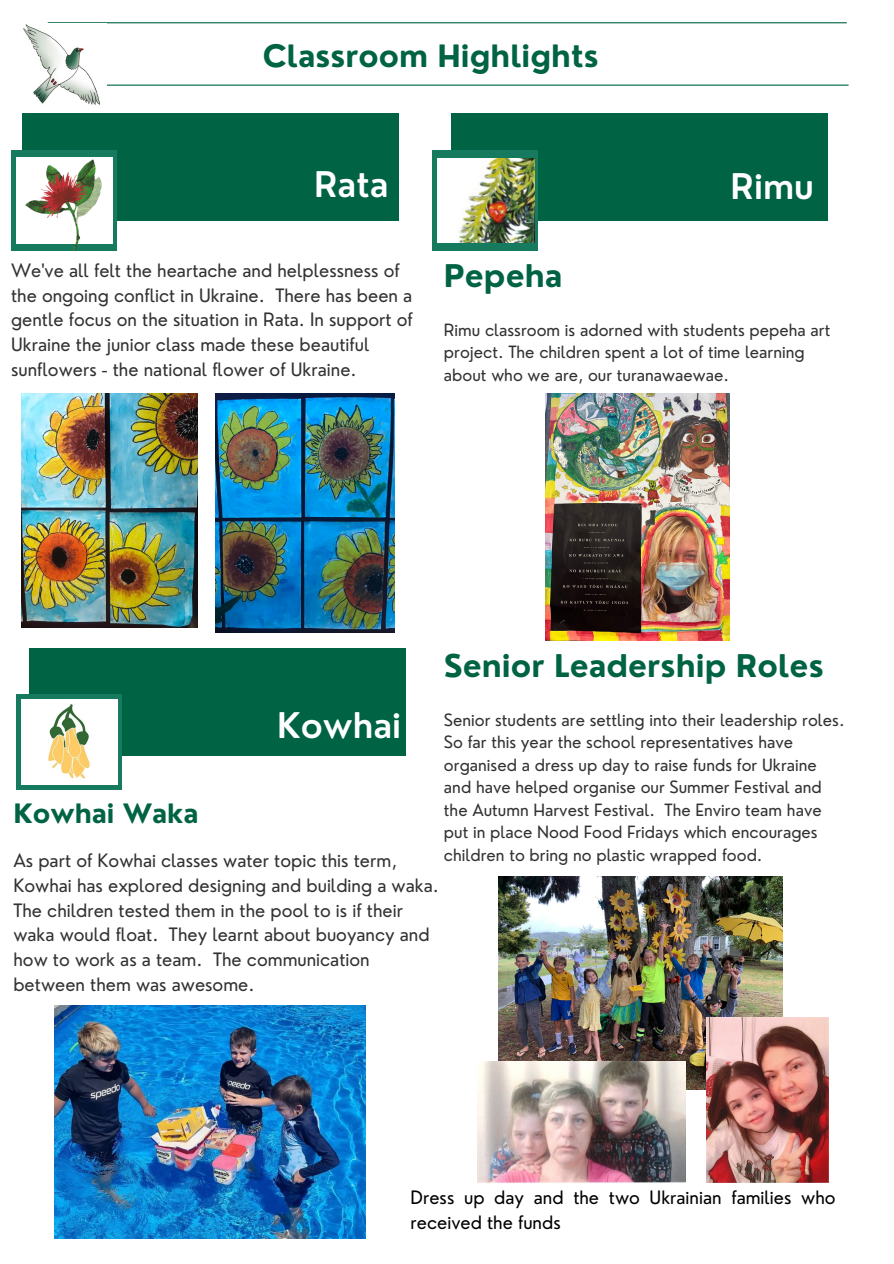
<style>
.page{position:relative;width:894px;height:1264px;background:#fff}
.page>*{position:absolute;margin:0;border:0;box-sizing:border-box;transform-origin:0 0}
.t1{font:600 34.5px "Nourd";color:#fff}
.t2{font:700 30.45px "Nourd";color:#006344}
.t3{font:700 30px "Nourd";color:#006344}
.t4{font:700 26.1px "Nourd";color:#006344}
.t5{font:18px/24.8px "Nourd";color:#323232}
.t6{font:18px/24.8px "Nourd";color:#000}
.t7{font:16.5px/22.5px "Nourd";color:#323232}
</style>
<div class="page">
<hr style="left:48px;top:22px;width:798px;height:1px;background:#006344">
<hr style="left:50px;top:85px;width:798px;height:1px;background:#006344">
<img style="left:23px;top:24px;width:84px;height:81px">
<div style="left:22px;top:113px;width:376px;height:107px;background:#006344"></div>
<div style="left:11px;top:150px;width:106px;height:100px;background:#157a5e"></div>
<div style="left:30px;top:648px;width:376px;height:107px;background:#006344"></div>
<div style="left:16px;top:694px;width:105px;height:96px;background:#157a5e"></div>
<img style="left:22px;top:699px;width:96px;height:85px">
<div style="left:451px;top:113px;width:376px;height:107px;background:#006344"></div>
<div style="left:16px;top:157px;width:97px;height:87px;background:#fff"></div>
<img style="left:25px;top:160px;width:78px;height:91px">
<div style="left:432px;top:150px;width:106px;height:100px;background:#157a5e"></div>
<img style="left:437px;top:158px;width:97px;height:85px">
<img style="left:22px;top:393px;width:176px;height:234px">
<img style="left:216px;top:393px;width:178px;height:239px">
<img style="left:55px;top:1005px;width:310px;height:233px">
<img style="left:498px;top:876px;width:283px;height:213px">
<img style="left:477px;top:1061px;width:208px;height:122px">
<img style="left:706px;top:1017px;width:122px;height:165px">
<img style="left:545px;top:393px;width:184px;height:247px">
<p class="t3" style="left:263px;top:37px;width:337px">Classroom Highlights</p>
<p class="t1" style="left:314px;top:162px;width:76px">Rata</p>
<p class="t1" style="left:730px;top:165px;width:85px">Rimu</p>
<p class="t5" style="left:11px;top:258px;width:403px">We've all felt the heartache and helplessness of the ongoing conflict in Ukraine. There has been a gentle focus on the situation in Rata. In support of Ukraine the junior class made these beautiful sunflowers - the national flower of Ukraine.</p>
<p class="t2" style="left:444px;top:256px;width:120px">Pepeha</p>
<p class="t7" style="left:444px;top:318px;width:388px">Rimu classroom is adorned with students pepeha art project. The children spent a lot of time learning about who we are, our turanawaewae.</p>
<p class="t2" style="left:444px;top:646px;width:381px">Senior Leadership Roles</p>
<p class="t7" style="left:444px;top:708px;width:402px">Senior students are settling into their leadership roles.</p>
<p class="t7" style="left:444px;top:730px;width:379px">So far this year the school representatives have organised a dress up day to raise funds for Ukraine and have helped organise our Summer Festival and the Autumn Harvest Festival. The Enviro team have put in place Nood Food Fridays which encourages children to bring no plastic wrapped food.</p>
<p class="t1" style="left:277px;top:703px;width:125px">Kowhai</p>
<p class="t4" style="left:13px;top:797px;width:187px">Kowhai Waka</p>
<p class="t5" style="left:13px;top:848px;width:427px">As part of Kowhai classes water topic this term, Kowhai has explored designing and building a waka.<br>The children tested them in the pool to is if their waka would float. They learnt about buoyancy and how to work as a team. The communication between them was awesome.</p>
<p class="t6" style="left:410px;top:1185px;width:426px">Dress up day and the two Ukrainian families who received the funds</p>
</div>
